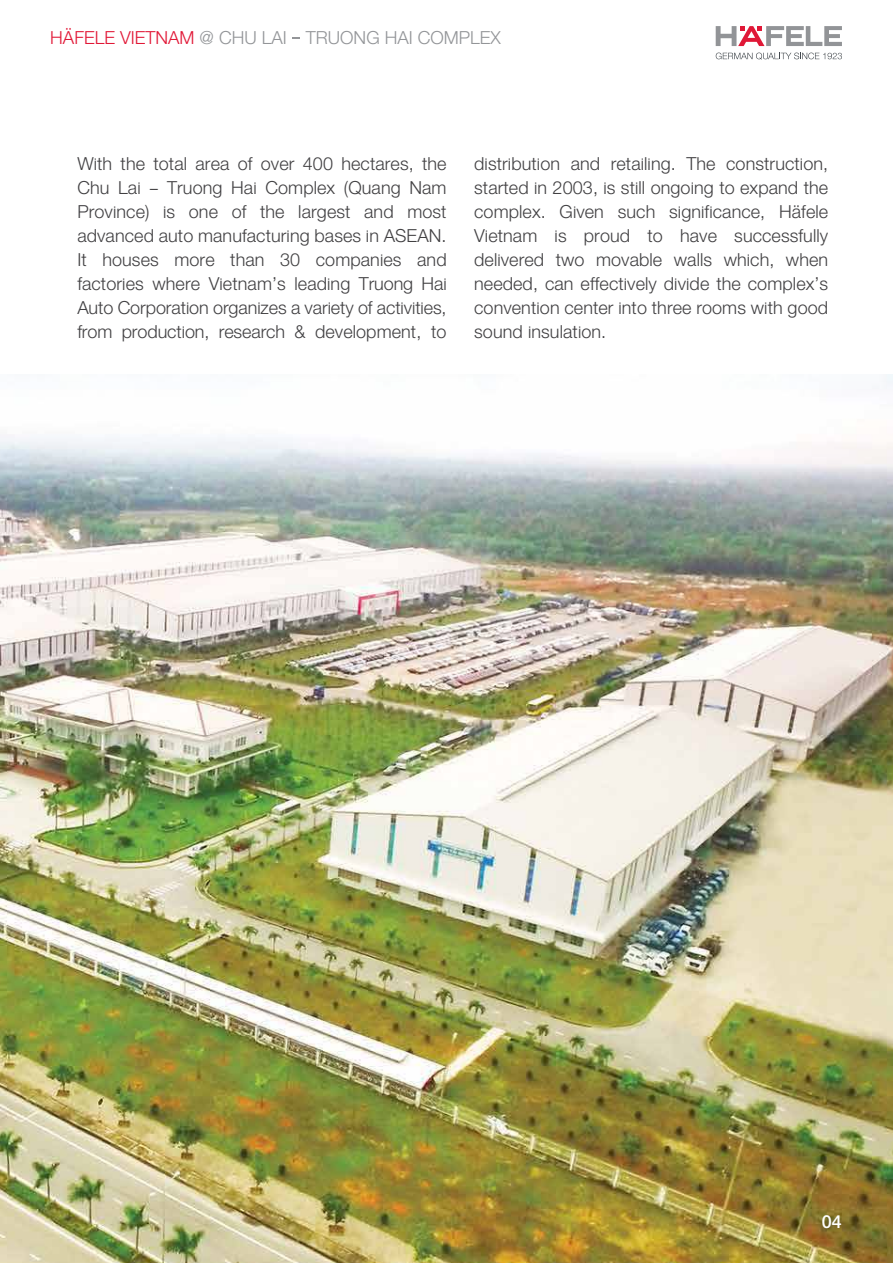
<style>
.page{position:relative;width:893px;height:1263px;background:#fff}
.page>*{position:absolute;margin:0;border:0;box-sizing:border-box;transform-origin:0 0}
.t1{font:18px/24px "Hafele Helve N Light";letter-spacing:.005em;color:#414042;text-align:justify}
.t2{font:18px "Hafele Helve N Light";color:#939598}
.t3{font:18px "Hafele Helve N medium";color:#fff}
.s1{color:#e11837}
.s2{font-family:"Myriad Pro"}
</style>
<div class="page">
<img style="left:0;top:374px;width:893px;height:889px">
<svg style="left:716px;top:26px;width:126px;height:20px"></svg>
<svg style="left:716px;top:53px;width:126px;height:7px"></svg>
<p class="t2" style="left:50px;top:26px;width:452px"><span class="s1">HÄFELE VIETNAM</span> @ CHU LAI TRUONG HAI COMPLEX</p>
<p class="t1" style="left:77px;top:151px;width:371px">With the total area of over 400 hectares, the Chu Lai <span class="s2">–</span> Truong Hai Complex (Quang Nam Province) is one of the largest and most advanced auto manufacturing bases in ASEAN.<br>It houses more than 30 companies and factories where Vietnam’s leading Truong Hai Auto Corporation organizes a variety of activities, from production, research &amp; development, to</p>
<p class="t1" style="left:474px;top:151px;width:356px">distribution and retailing. The construction, started in 2003, is still ongoing to expand the complex. Given such significance, Häfele Vietnam is proud to have successfully delivered two movable walls which, when needed, can effectively divide the complex’s convention center into three rooms with good sound insulation.</p>
<p class="t3" style="left:822px;top:1209px;width:22px">04</p>
</div>
